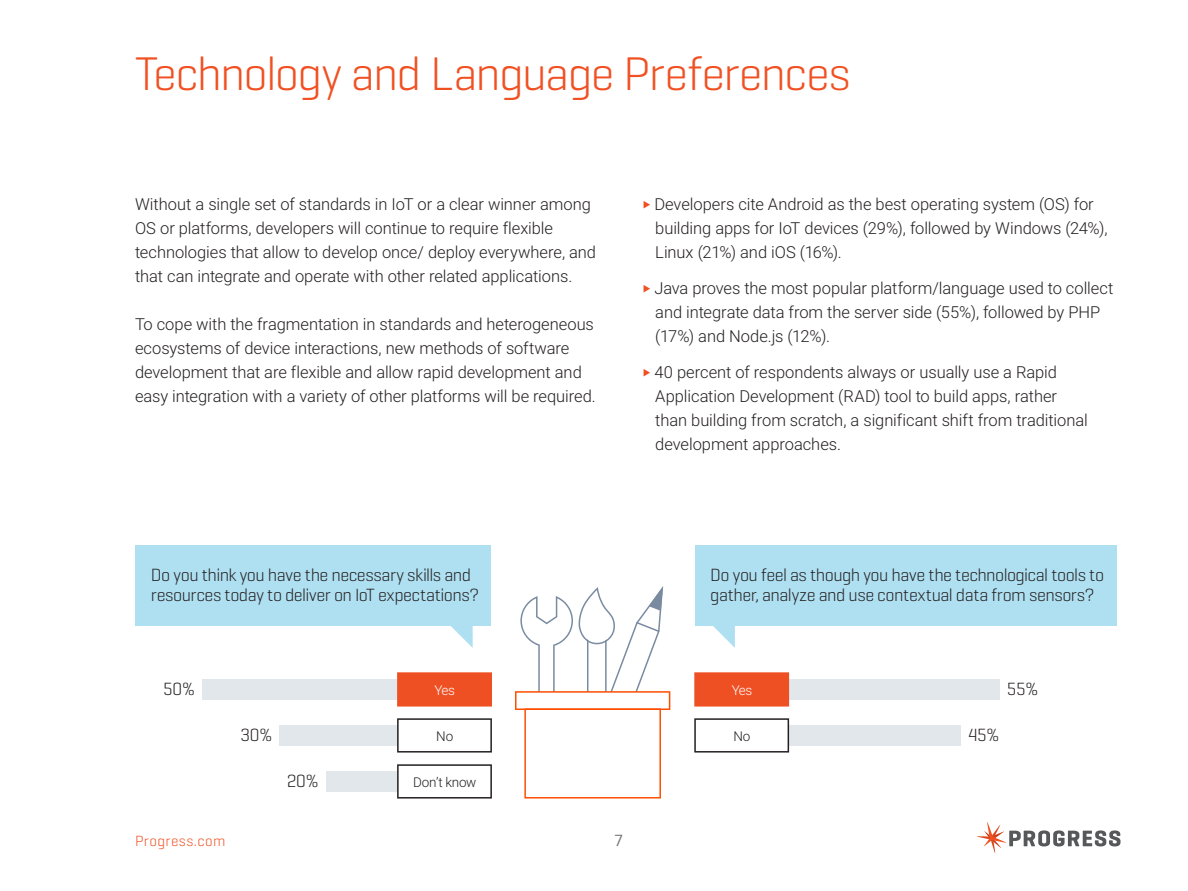
<style>
.page{position:relative;width:1188px;height:891px;background:#fff}
.page>*{position:absolute;margin:0;border:0;box-sizing:border-box;transform-origin:0 0}
.t1{font:300 48px "Geogrotesque";letter-spacing:-.035em;color:#f05022}
.t2{font:300 18px/19.5px "Geogrotesque";letter-spacing:-.025em;color:#231f20}
.t3{font:300 16.5px/24px "Roboto";letter-spacing:-.005em;color:#231f20}
.t4{font:16.5px "Geogrotesque";color:#6c6d70}
.t5{font:300 15px "Geogrotesque";letter-spacing:.03em;color:#f05022}
.t6{font:300 13.5px "Roboto";letter-spacing:-.015em;color:#231f20}
.t7{font:300 13.5px "Roboto";letter-spacing:-.05em;color:#fff}
</style>
<div class="page">
<div style="left:135px;top:546px;width:356px;height:80px;background:#afe0f1"></div>
<svg style="left:451px;top:626px;width:22px;height:22px"></svg>
<div style="left:695px;top:546px;width:422px;height:80px;background:#afe0f1"></div>
<svg style="left:713px;top:626px;width:22px;height:22px"></svg>
<svg style="left:515px;top:586px;width:155px;height:213px"></svg>
<div style="left:202px;top:679px;width:197px;height:21px;background:#e2e7ec"></div>
<div style="left:280px;top:725px;width:119px;height:21px;background:#e2e7ec"></div>
<div style="left:326px;top:771px;width:73px;height:21px;background:#e2e7ec"></div>
<div style="left:397px;top:672px;width:95px;height:35px;background:#ef5023"></div>
<svg style="left:397px;top:718px;width:95px;height:35px"></svg>
<svg style="left:397px;top:764px;width:95px;height:35px"></svg>
<div style="left:787px;top:679px;width:212px;height:21px;background:#e2e7ec"></div>
<div style="left:787px;top:725px;width:174px;height:21px;background:#e2e7ec"></div>
<div style="left:694px;top:672px;width:95px;height:35px;background:#ef5023"></div>
<svg style="left:694px;top:718px;width:95px;height:35px"></svg>
<svg style="left:977px;top:822px;width:144px;height:31px"></svg>
<h1 class="t1" style="left:135px;top:44px;width:717px">Technology and Language Preferences</h1>
<p class="t3" style="left:135px;top:192px;width:463px">Without a single set of standards in IoT or a clear winner among OS or platforms, developers will continue to require flexible technologies that allow to develop once/ deploy everywhere, and that can integrate and operate with other related applications.</p>
<p class="t3" style="left:135px;top:312px;width:462px">To cope with the fragmentation in standards and heterogeneous ecosystems of device interactions, new methods of software development that are flexible and allow rapid development and easy integration with a variety of other platforms will be required.</p>
<p class="t3" style="left:654px;top:192px;width:455px">Developers cite Android as the best operating system (OS) for building apps for IoT devices (29%), followed by Windows (24%),<br>Linux (21%) and iOS (16%).</p>
<p class="t3" style="left:654px;top:276px;width:460px">Java proves the most popular platform/language used to collect and integrate data from the server side (55%), followed by PHP (17%) and Node.js (12%).</p>
<p class="t3" style="left:654px;top:360px;width:435px">40 percent of respondents always or usually use a Rapid Application Development (RAD) tool to build apps, rather than building from scratch, a significant shift from traditional development approaches.</p>
<p class="t2" style="left:151px;top:565px;width:330px">Do you think you have the necessary skills and resources today to deliver on IoT expectations?</p>
<p class="t2" style="left:710px;top:565px;width:395px">Do you feel as though you have the technological tools to gather, analyze and use contextual data from sensors?</p>
<p class="t2" style="left:163px;top:679px;width:34px">50%</p>
<p class="t2" style="left:1007px;top:679px;width:33px">55%</p>
<p class="t2" style="left:241px;top:725px;width:34px">30%</p>
<p class="t2" style="left:968px;top:725px;width:33px">45%</p>
<p class="t2" style="left:287px;top:771px;width:34px">20%</p>
<p class="t7" style="left:435px;top:681px;width:22px">Yes</p>
<p class="t6" style="left:436px;top:727px;width:18px">No</p>
<p class="t6" style="left:413px;top:773px;width:65px">Don’t know</p>
<p class="t7" style="left:732px;top:681px;width:22px">Yes</p>
<p class="t6" style="left:733px;top:727px;width:18px">No</p>
<p class="t5" style="left:135px;top:832px;width:92px">Progress.com</p>
<p class="t4" style="left:614px;top:830px;width:10px">7</p>
</div>
